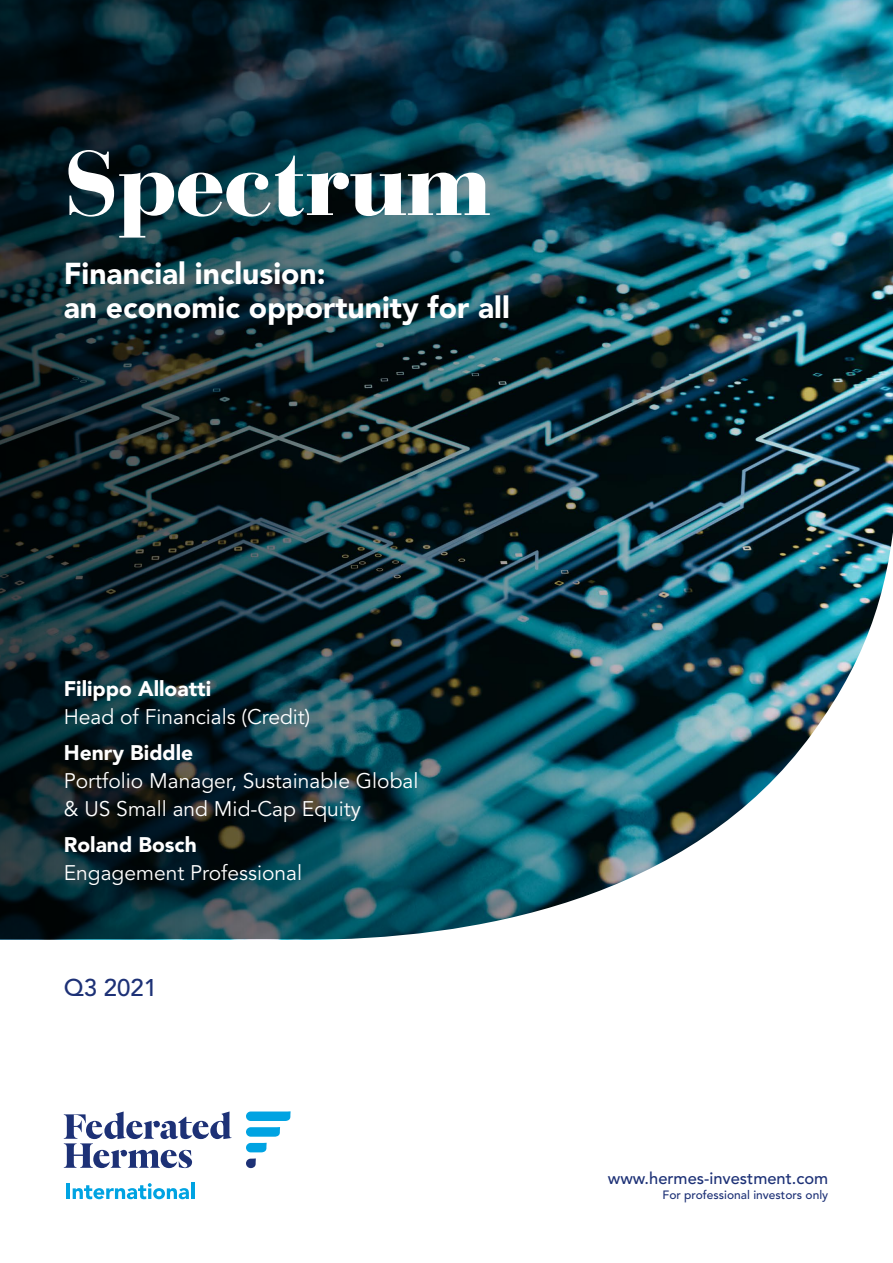
<style>
.page{position:relative;width:893px;height:1263px;background:#fff}
.page>*{position:absolute;margin:0;border:0;box-sizing:border-box;transform-origin:0 0}
.t1{font:900 90px "Bauer Bodoni Std";letter-spacing:-.02em;color:#fff}
.t2{font:900 30px/34.5px "Avenir LT Std";color:#fff}
.t3{font:500 24px "Avenir LT Std";color:#1d3176}
.t4{font:21px/27.8px "Avenir LT Std";color:#fff}
.t5{font:900 21px "Avenir LT Std";color:#fff}
.t6{font:500 16.5px "Avenir LT Std";color:#1d3176}
.t7{font:500 12px "Avenir LT Std";color:#1d3176}
</style>
<div class="page">
<svg style="left:0;top:0;width:893px;height:92px;background:#0c3b4b"></svg>
<img style="left:0;top:92px;width:893px;height:1108px">
<svg style="left:246px;top:1143px;width:21px;height:9px"></svg>
<svg style="left:246px;top:1127px;width:34px;height:10px"></svg>
<svg style="left:246px;top:1111px;width:45px;height:10px"></svg>
<svg style="left:246px;top:1158px;width:10px;height:10px"></svg>
<svg style="left:64px;top:1111px;width:168px;height:57px"></svg>
<hr style="left:67px;top:1183px;width:3px;height:16px;background:#00a3e2">
<svg style="left:73px;top:1183px;width:116px;height:16px"></svg>
<hr style="left:191px;top:1182px;width:3px;height:17px;background:#00a3e2">
<h1 class="t1" style="left:64px;top:129px;width:429px">Spectrum</h1>
<h2 class="t2" style="left:64px;top:256px;width:447px">Financial inclusion:<br>an economic opportunity for all</h2>
<p class="t5" style="left:64px;top:676px;width:149px">Filippo Alloatti</p>
<p class="t4" style="left:64px;top:703px;width:248px">Head of Financials (Credit)</p>
<p class="t5" style="left:64px;top:740px;width:131px">Henry Biddle</p>
<p class="t4" style="left:64px;top:767px;width:356px">Portfolio Manager, Sustainable Global &amp; US Small and Mid-Cap Equity</p>
<p class="t5" style="left:64px;top:832px;width:134px">Roland Bosch</p>
<p class="t4" style="left:64px;top:859px;width:240px">Engagement Professional</p>
<p class="t3" style="left:64px;top:974px;width:95px">Q3 2021</p>
<p class="t6" style="left:608px;top:1169px;width:222px">www.hermes-investment.com</p>
<p class="t7" style="left:662px;top:1188px;width:167px">For professional investors only</p>
</div>
